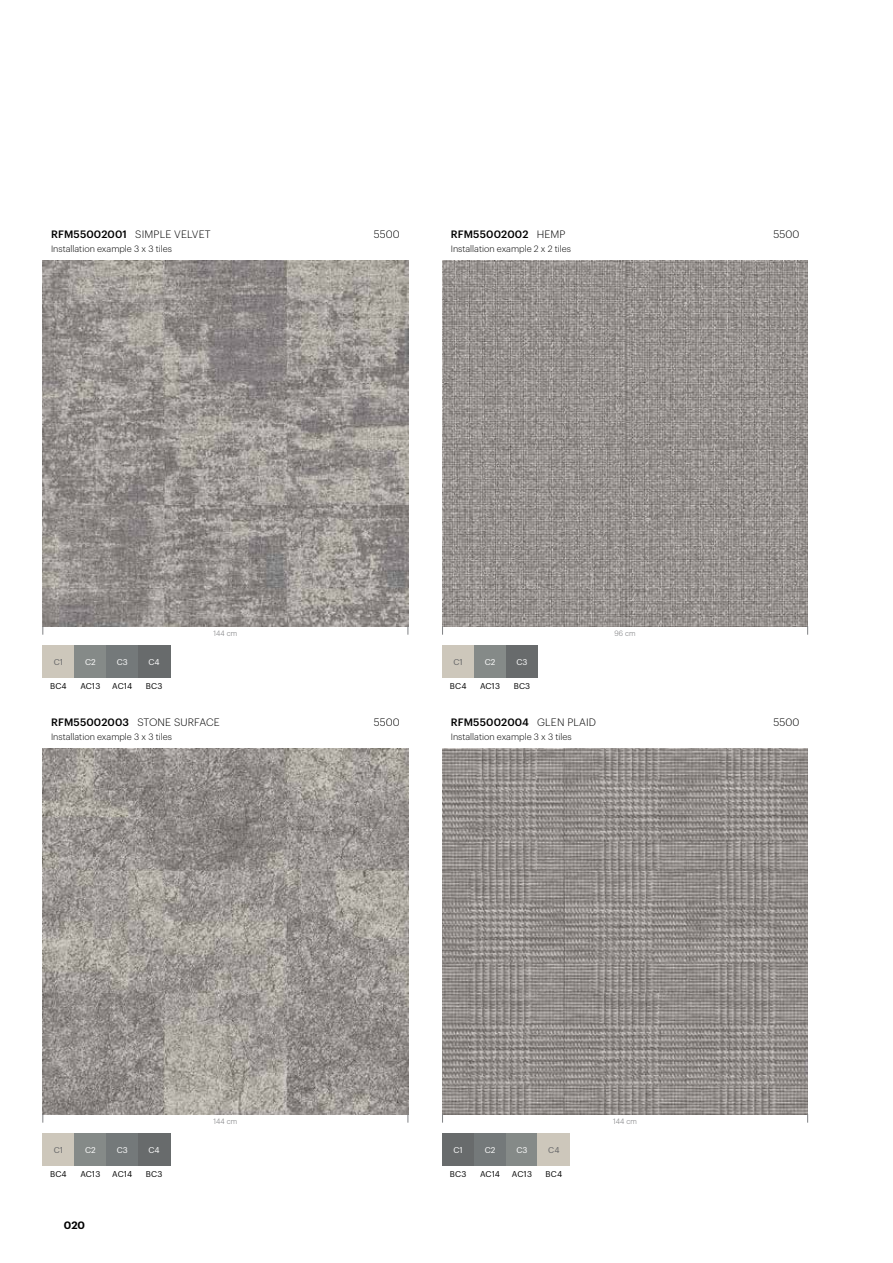
<style>
.page{position:relative;width:893px;height:1263px;background:#fff}
.page>*{position:absolute;margin:0;border:0;box-sizing:border-box;transform-origin:0 0}
.t1{font:300 10.5px "Graphik";letter-spacing:.015em;color:#000}
.t2{font:500 10.5px "Graphik";letter-spacing:.015em;color:#000}
.t3{font:600 10.5px "Graphik";color:#000}
.t4{font:300 9px "Graphik";color:#000}
.t5{font:8.25px "Graphik";letter-spacing:.02em;color:#000}
.t6{font:8.25px "Graphik";letter-spacing:.01em;color:#fff}
.t7{font:8.25px "Graphik";letter-spacing:.01em;color:#636466}
.t8{font:300 7.5px "Graphik";letter-spacing:.015em;color:#6d6e71;scale:.95 1}
.s1{font-weight:500}
.s2{font-weight:300}
</style>
<div class="page">
<img style="left:43px;top:260px;width:365px;height:366px">
<img style="left:43px;top:645px;width:127px;height:32px">
<img style="left:442px;top:260px;width:366px;height:366px">
<img style="left:442px;top:645px;width:96px;height:32px">
<img style="left:43px;top:748px;width:365px;height:366px">
<img style="left:43px;top:1133px;width:127px;height:32px">
<img style="left:442px;top:748px;width:366px;height:366px">
<img style="left:442px;top:1133px;width:128px;height:32px">
<p class="t1" style="left:51px;top:227px;width:161px"><span class="s1">RFM55002001</span> SIMPLE VELVET</p>
<p class="t1" style="left:374px;top:227px;width:27px">5500</p>
<p class="t4" style="left:51px;top:242px;width:122px">Installation example 3 x 3 tiles</p>
<p class="t2" style="left:451px;top:227px;width:116px">RFM55002002 <span class="s2">HEMP</span></p>
<p class="t1" style="left:773px;top:227px;width:27px">5500</p>
<p class="t4" style="left:451px;top:242px;width:122px">Installation example 2 x 2 tiles</p>
<p class="t8" style="left:213px;top:628px;width:27px">144 cm</p>
<p class="t8" style="left:614px;top:628px;width:24px">96 cm</p>
<p class="t7" style="left:54px;top:655px;width:11px">C1</p>
<p class="t6" style="left:85px;top:655px;width:12px">C2</p>
<p class="t6" style="left:117px;top:655px;width:13px">C3</p>
<p class="t6" style="left:149px;top:655px;width:13px">C4</p>
<p class="t7" style="left:453px;top:655px;width:11px">C1</p>
<p class="t6" style="left:485px;top:655px;width:12px">C2</p>
<p class="t6" style="left:516px;top:655px;width:13px">C3</p>
<p class="t5" style="left:50px;top:680px;width:18px">BC4</p>
<p class="t5" style="left:80px;top:680px;width:22px">AC13</p>
<p class="t5" style="left:112px;top:680px;width:21px">AC14</p>
<p class="t5" style="left:146px;top:680px;width:18px">BC3</p>
<p class="t5" style="left:450px;top:680px;width:18px">BC4</p>
<p class="t5" style="left:480px;top:680px;width:22px">AC13</p>
<p class="t5" style="left:514px;top:680px;width:18px">BC3</p>
<p class="t1" style="left:51px;top:715px;width:170px"><span class="s1">RFM55002003</span> STONE SURFACE</p>
<p class="t1" style="left:374px;top:715px;width:27px">5500</p>
<p class="t4" style="left:51px;top:730px;width:122px">Installation example 3 x 3 tiles</p>
<p class="t2" style="left:451px;top:715px;width:147px">RFM55002004 <span class="s2">GLEN PLAID</span></p>
<p class="t1" style="left:773px;top:715px;width:27px">5500</p>
<p class="t4" style="left:451px;top:730px;width:122px">Installation example 3 x 3 tiles</p>
<p class="t7" style="left:54px;top:1143px;width:11px">C1</p>
<p class="t6" style="left:85px;top:1143px;width:12px">C2</p>
<p class="t6" style="left:117px;top:1143px;width:13px">C3</p>
<p class="t6" style="left:149px;top:1143px;width:13px">C4</p>
<p class="t5" style="left:50px;top:1168px;width:18px">BC4</p>
<p class="t5" style="left:80px;top:1168px;width:22px">AC13</p>
<p class="t5" style="left:112px;top:1168px;width:21px">AC14</p>
<p class="t5" style="left:146px;top:1168px;width:18px">BC3</p>
<p class="t3" style="left:64px;top:1217px;width:23px">020</p>
<p class="t8" style="left:213px;top:1116px;width:27px">144 cm</p>
<p class="t6" style="left:453px;top:1143px;width:11px">C1</p>
<p class="t6" style="left:485px;top:1143px;width:12px">C2</p>
<p class="t6" style="left:516px;top:1143px;width:13px">C3</p>
<p class="t7" style="left:548px;top:1143px;width:13px">C4</p>
<p class="t5" style="left:450px;top:1168px;width:18px">BC3</p>
<p class="t5" style="left:480px;top:1168px;width:21px">AC14</p>
<p class="t5" style="left:512px;top:1168px;width:22px">AC13</p>
<p class="t5" style="left:546px;top:1168px;width:18px">BC4</p>
<p class="t8" style="left:613px;top:1116px;width:27px">144 cm</p>
</div>
